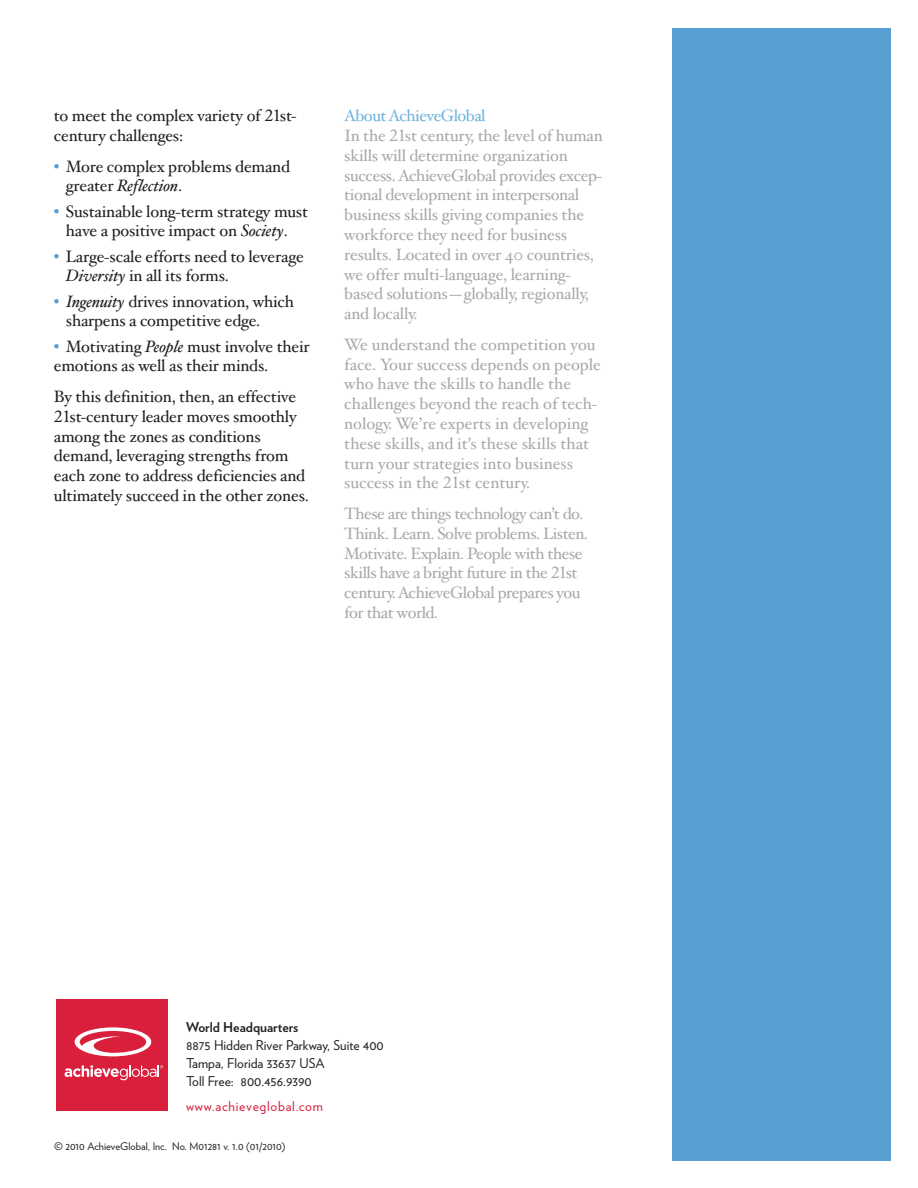
<style>
.page{position:relative;width:918px;height:1188px;background:#fff}
.page>*{position:absolute;margin:0;border:0;box-sizing:border-box;transform-origin:0 0}
.t1{font:16.5px/19.8px "Hoefler Txt";letter-spacing:-.01em;color:#a7a9ac}
.t2{font:16.5px/19.8px "Hoefler Txt";letter-spacing:-.01em;color:#231f20}
.t3{font:16.5px/19.8px "Hoefler Txt";letter-spacing:-.03em;color:#a7a9ac}
.t4{font:13.5px/18px "Verlag";color:#231f20}
.t5{font:13.5px "Verlag";letter-spacing:.055em;color:#da1f3d}
.t6{font:700 13.5px "Verlag";color:#231f20}
.t7{font:10.5px "Verlag";color:#231f20}
.s1{font-family:"Hoefler Txt Roman Alt"}
.s2{color:#569fd3}
.s3{font-style:italic}
.s4{color:#6fb4de}
</style>
<div class="page">
<div style="left:57px;top:1000px;width:111px;height:111px;background:#da1f3d"></div>
<svg style="left:75px;top:1027px;width:76px;height:29px"></svg>
<svg style="left:65px;top:1065px;width:98px;height:15px"></svg>
<div style="left:673px;top:28px;width:218px;height:1133px;background:#569fd3"></div>
<p class="t2" style="left:54px;top:108px;width:244px">to meet the complex variety of <span class="s1">21</span>st&shy;century challenges:</p>
<p class="t2" style="left:66px;top:158px;width:225px;text-indent:-12px"><span class="s2">•</span> More complex problems demand greater <span class="s3">Reflection</span>.</p>
<p class="t2" style="left:54px;top:203px;width:256px;text-align:center"><span class="s2">•</span> Sustainable long-term strategy must have a positive impact on <span class="s3">Society</span>.</p>
<p class="t2" style="left:66px;top:248px;width:239px;text-indent:-12px"><span class="s2">•</span> Large-scale efforts need to leverage<br><span class="s3">Diversity</span> in all its forms.</p>
<p class="t2" style="left:66px;top:293px;width:230px;text-indent:-12px"><span class="s2">•</span> <span class="s3">Ingenuity</span> drives innovation, which sharpens a competitive edge.</p>
<p class="t2" style="left:54px;top:338px;width:257px"><span class="s2">•</span> Motivating <span class="s3">People</span> must involve their emotions as well as their minds.</p>
<p class="t2" style="left:54px;top:388px;width:256px">By this definition, then, an effective <span class="s1">21</span>st-century leader moves smoothly among the zones as conditions demand, leveraging strengths from each zone to address deficiencies and ultimately succeed in the other zones.</p>
<p class="t1" style="left:344px;top:108px;width:260px"><span class="s4">About AchieveGlobal<br></span>In the <span class="s1">21</span>st century, the level of human skills will determine organization success. AchieveGlobal provides excep&shy;tional development in interpersonal business skills giving companies the workforce they need for business results. Located in over 40 countries, we offer multi-language, learning&shy;based solutions—globally, regionally, and locally.</p>
<p class="t1" style="left:344px;top:336px;width:258px">We understand the competition you face. Your success depends on people who have the skills to handle the challenges beyond the reach of tech&shy;nology. We’re experts in developing these skills, and it’s these skills that turn your strategies into business success in the <span class="s1">21</span>st century.</p>
<p class="t3" style="left:344px;top:505px;width:245px">These are things technology can’t do.<br>Think. Learn. Solve problems. Listen.<br>Motivate. Explain. People with these skills have a bright future in the <span class="s1">21</span>st century. AchieveGlobal prepares you for that world.</p>
<p class="t6" style="left:186px;top:1022px;width:114px">World Headquarters</p>
<p class="t4" style="left:186px;top:1038px;width:199px">8875 Hidden River Parkway, Suite 400<br>Tampa, Florida 33637 USA<br>Toll Free: 800.456.9390</p>
<p class="t5" style="left:186px;top:1101px;width:138px">www.achieveglobal.com</p>
<p class="t7" style="left:54px;top:1142px;width:233px">© 2010 AchieveGlobal, Inc. No. M01281 v. 1.0 (01/2010)</p>
</div>
